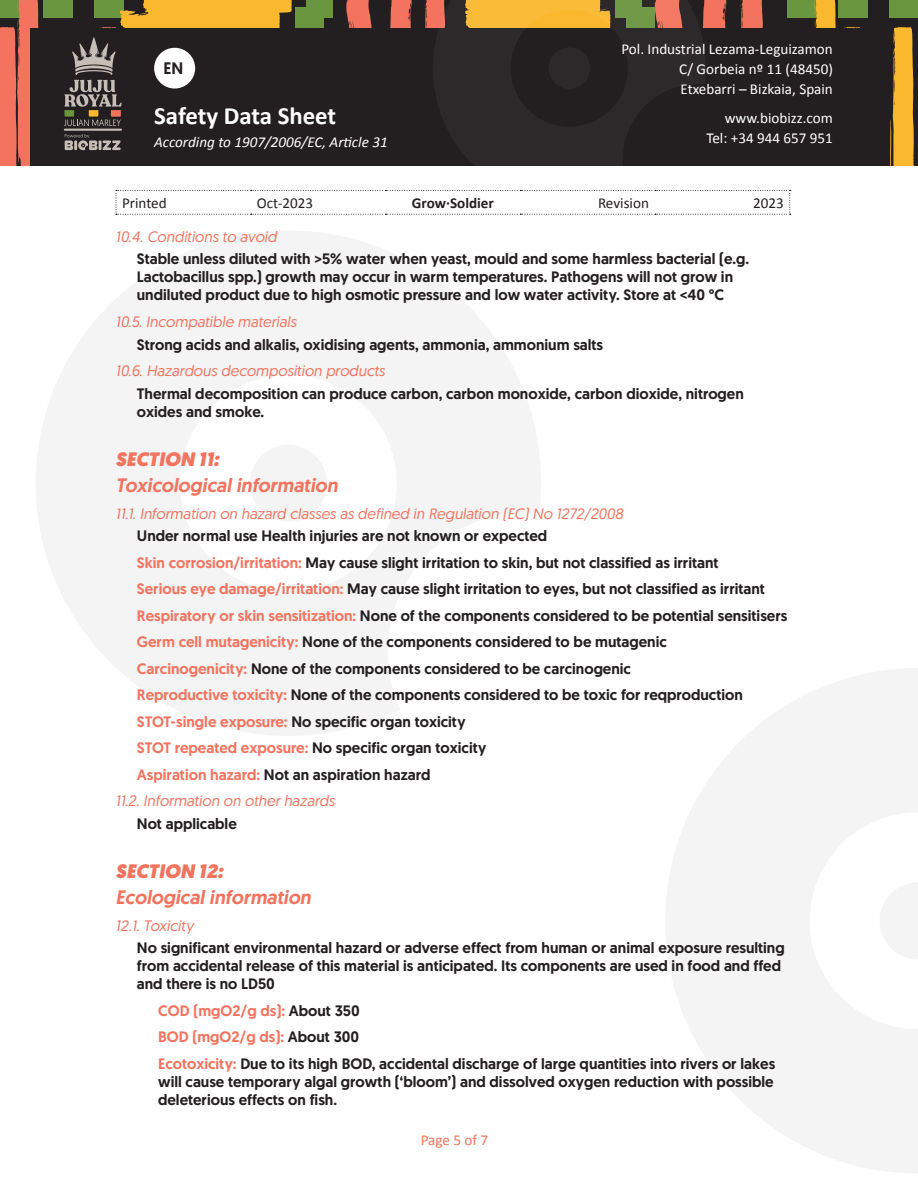
<style>
.page{position:relative;width:918px;height:1188px;background:#fff}
.page>*{position:absolute;margin:0;border:0;box-sizing:border-box;transform-origin:0 0}
.t1{font:700 24.9px "Calibri";letter-spacing:-.005em;color:#fff}
.Paragraph_Style1{font:italic 500 19.5px "Geomanist";color:#f3735e}
.Paragraph_Style1-2{font:italic 900 19.5px "Geomanist";color:#f3735e}
.t2{font:500 16.65px "Geomanist";color:#231f20}
.Paragraph_Style1-3{font:500 15.15px/18px "Geomanist";color:#231f20}
.Paragraph_Style3{font:italic 15.15px "Geomanist";color:#f3735e}
.t3{font:15.15px/20px "Calibri";color:#fff;text-align:justify}
.Paragraph_Style1-4{font:500 15.15px "Geomanist";color:#f3735e}
.t4{font:italic 15.15px "Calibri";color:#fff}
.t5{font:15.15px "Calibri";color:#231f20}
.t6{font:700 15.15px "Calibri";color:#231f20}
.Paragraph_Style1-5{font:15.15px "Calibri";letter-spacing:-.005em;color:#f3735e}
.s1{color:#f3735e}
.s2{color:#231f20}
</style>
<div class="page">
<div style="left:0;top:0;width:918px;height:166px;background:#231f20"></div>
<div style="left:43px;top:0;width:30px;height:18px;background:#69963e"></div>
<svg style="left:0;top:0;width:39px;height:166px;background:#d56c55"></svg>
<div style="left:787px;top:0;width:30px;height:18px;background:#69963e"></div>
<div style="left:889px;top:0;width:29px;height:18px;background:#69963e"></div>
<svg style="left:814px;top:0;width:54px;height:28px"></svg>
<svg style="left:890px;top:27px;width:24px;height:139px;background:#d19b2c"></svg>
<svg style="left:424px;top:0;width:9px;height:28px"></svg>
<svg style="left:390px;top:0;width:22px;height:28px"></svg>
<svg style="left:346px;top:0;width:26px;height:28px"></svg>
<div style="left:306px;top:0;width:27px;height:18px;background:#69963e"></div>
<div style="left:296px;top:7px;width:28px;height:29px;background:#69963e"></div>
<svg style="left:740px;top:0;width:23px;height:28px"></svg>
<svg style="left:706px;top:0;width:20px;height:28px"></svg>
<div style="left:30px;top:29px;width:858px;height:137px;background:#231f20"></div>
<svg style="left:36px;top:231px;width:505px;height:504px;fill:#f4f4f4"></svg>
<div style="left:250px;top:445px;width:77px;height:77px;background:#f4f4f4;border-radius:50%"></div>
<svg style="left:666px;top:669px;width:252px;height:504px;fill:#f4f4f4"></svg>
<svg style="left:879px;top:882px;width:39px;height:77px"></svg>
<svg style="left:433px;top:0;width:273px;height:190px"></svg>
<div style="left:549px;top:47px;width:41px;height:42px;background:#2d292a;border-radius:50%"></div>
<svg style="left:116px;top:190px;width:675px;height:25px"></svg>
<svg style="left:64px;top:0;width:228px;height:151px"></svg>
<p class="t2" style="left:164px;top:58px;width:21px">EN</p>
<h1 class="t1" style="left:154px;top:98px;width:184px">Safety Data Sheet</h1>
<p class="t4" style="left:154px;top:132px;width:235px">According to 1907/2006/EC, Article 31</p>
<p class="t3" style="left:679px;top:38px;width:155px;text-indent:-58px">Pol. Industrial Lezama-Leguizamon C/ Gorbeia nº 11 (48450)<br>Etxebarri – Bizkaia, Spain</p>
<p class="t3" style="left:706px;top:108px;width:128px;text-align:right">www.biobizz.com<br>Tel: +34 944 657 951</p>
<p class="t5" style="left:122px;top:193px;width:46px">Printed</p>
<p class="t5" style="left:257px;top:193px;width:58px">Oct-2023</p>
<p class="t6" style="left:412px;top:192px;width:84px">Grow·Soldier</p>
<p class="t5" style="left:598px;top:193px;width:52px">Revision</p>
<p class="t5" style="left:753px;top:193px;width:32px">2023</p>
<p class="Paragraph_Style3" style="left:116px;top:227px;width:163px">10.4. Conditions to avoid</p>
<p class="Paragraph_Style1-3" style="left:137px;top:250px;width:614px">Stable unless diluted with &gt;5% water when yeast, mould and some harmless bacterial (e.g.<br>Lactobacillus spp.) growth may occur in warm temperatures. Pathogens will not grow in undiluted product due to high osmotic pressure and low water activity. Store at &lt;40 °C</p>
<p class="Paragraph_Style3" style="left:116px;top:312px;width:182px">10.5. Incompatible materials</p>
<p class="Paragraph_Style1-3" style="left:137px;top:335px;width:468px">Strong acids and alkalis, oxidising agents, ammonia, ammonium salts</p>
<p class="Paragraph_Style3" style="left:116px;top:361px;width:271px">10.6. Hazardous decomposition products</p>
<p class="Paragraph_Style1-3" style="left:137px;top:384px;width:608px">Thermal decomposition can produce carbon, carbon monoxide, carbon dioxide, nitrogen oxides and smoke.</p>
<p class="Paragraph_Style1-2" style="left:116px;top:446px;width:105px">SECTION 11:</p>
<p class="Paragraph_Style1" style="left:116px;top:472px;width:224px">Toxicological information</p>
<p class="Paragraph_Style3" style="left:116px;top:503px;width:509px">11.1. Information on hazard classes as defined in Regulation (EC) No 1272/2008</p>
<p class="Paragraph_Style1-3" style="left:137px;top:527px;width:412px">Under normal use Health injuries are not known or expected</p>
<p class="Paragraph_Style1-3" style="left:137px;top:553px;width:583px"><span class="s1">Skin corrosion/irritation:</span> May cause slight irritation to skin, but not classified as irritant</p>
<p class="Paragraph_Style1-3" style="left:137px;top:580px;width:630px"><span class="s1">Serious eye damage/irritation:</span> May cause slight irritation to eyes, but not classified as irritant</p>
<p class="Paragraph_Style1-3" style="left:137px;top:606px;width:652px"><span class="s1">Respiratory or skin sensitization:</span> None of the components considered to be potential sensitisers</p>
<p class="Paragraph_Style1-3" style="left:137px;top:633px;width:531px"><span class="s1">Germ cell mutagenicity:</span> None of the components considered to be mutagenic</p>
<p class="Paragraph_Style1-3" style="left:137px;top:659px;width:496px"><span class="s1">Carcinogenicity:</span> None of the components considered to be carcinogenic</p>
<p class="Paragraph_Style1-3" style="left:137px;top:686px;width:608px"><span class="s1">Reproductive toxicity:</span> None of the components considered to be toxic for reqproduction</p>
<p class="Paragraph_Style1-3" style="left:137px;top:712px;width:330px"><span class="s1">STOT-single exposure:</span> No specific organ toxicity</p>
<p class="Paragraph_Style1-3" style="left:137px;top:739px;width:351px"><span class="s1">STOT repeated exposure:</span> No specific organ toxicity</p>
<p class="Paragraph_Style1-3" style="left:137px;top:765px;width:295px"><span class="s1">Aspiration hazard:</span> Not an aspiration hazard</p>
<p class="Paragraph_Style3" style="left:116px;top:791px;width:221px">11.2. Information on other hazards</p>
<p class="Paragraph_Style1-3" style="left:137px;top:814px;width:101px">Not applicable</p>
<p class="Paragraph_Style1-2" style="left:116px;top:858px;width:109px">SECTION 12:</p>
<p class="Paragraph_Style1" style="left:116px;top:884px;width:197px">Ecological information</p>
<p class="Paragraph_Style3" style="left:116px;top:916px;width:79px">12.1. Toxicity</p>
<p class="Paragraph_Style1-3" style="left:137px;top:939px;width:649px">No significant environmental hazard or adverse effect from human or animal exposure resulting from accidental release of this material is anticipated. Its components are used in food and ffed and there is no LD50</p>
<p class="Paragraph_Style1-4" style="left:158px;top:1000px;width:203px">COD (mgO2/g ds): <span class="s2">About 350</span></p>
<p class="Paragraph_Style1-4" style="left:158px;top:1027px;width:203px">BOD (mgO2/g ds): <span class="s2">About 300</span></p>
<p class="Paragraph_Style1-3" style="left:158px;top:1054px;width:619px;text-align:justify"><span class="s1">Ecotoxicity:</span> Due to its high BOD, accidental discharge of large quantities into rivers or lakes will cause temporary algal growth (‘bloom’) and dissolved oxygen reduction with possible deleterious effects on fish.</p>
<p class="Paragraph_Style1-5" style="left:421px;top:1131px;width:69px">Page 5 of 7</p>
</div>
